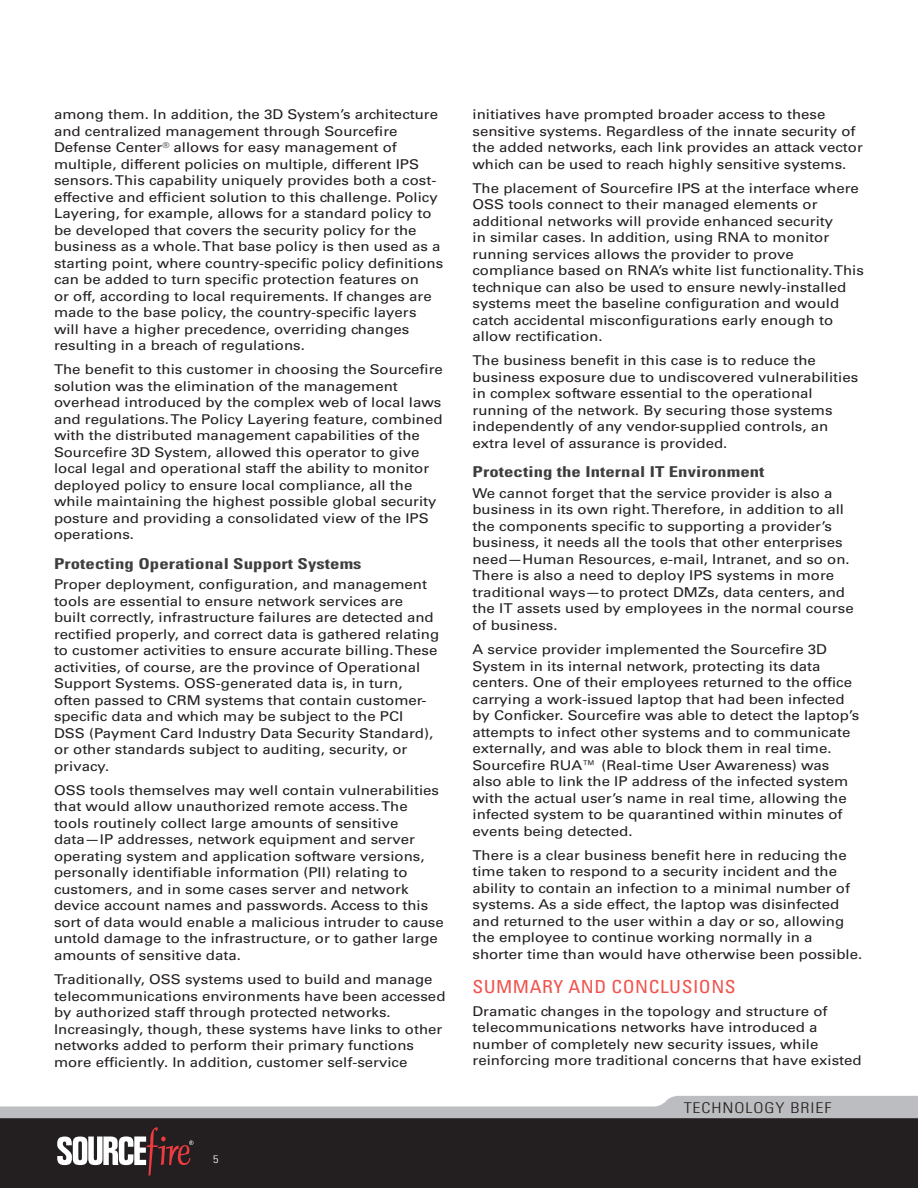
<style>
.page{position:relative;width:918px;height:1188px;background:#fff}
.page>*{position:absolute;margin:0;border:0;box-sizing:border-box;transform-origin:0 0}
.t1{font:condensed 18px "Univers";letter-spacing:.025em;color:#f0544e;scale:1.09 1}
.t2{font:700 condensed 15px "Univers";letter-spacing:.005em;color:#3e3e3f;scale:1.25 1}
.t3{font:300 condensed 14.85px "Univers";letter-spacing:.05em;color:#231f20;scale:1.22 1}
.t4{font:13.5px/16.5px "Univers";color:#231f20;scale:1.11 1}
.t5{font:300 condensed 10.8px "Univers";color:#fff;scale:1.11 1}
</style>
<div class="page">
<div style="left:0;top:1107px;width:918px;height:81px;background:#231f20"></div>
<svg style="left:57px;top:1127px;width:136px;height:49px"></svg>
<svg style="left:0;top:1096px;width:918px;height:22px"></svg>
<p class="t4" style="left:54px;top:106px;width:352px">among them. In addition, the 3D System’s architecture and centralized management through Sourcefire Defense Center<sup>®</sup> allows for easy management of multiple, different policies on multiple, different IPS sensors. This capability uniquely provides both a cost&shy;effective and efficient solution to this challenge. Policy Layering, for example, allows for a standard policy to be developed that covers the security policy for the business as a whole. That base policy is then used as a starting point, where country-specific policy definitions can be added to turn specific protection features on<br>or off, according to local requirements. If changes are made to the base policy, the country-specific layers will have a higher precedence, overriding changes resulting in a breach of regulations.</p>
<p class="t4" style="left:54px;top:361px;width:352px">The benefit to this customer in choosing the Sourcefire solution was the elimination of the management overhead introduced by the complex web of local laws and regulations. The Policy Layering feature, combined with the distributed management capabilities of the Sourcefire 3D System, allowed this operator to give local legal and operational staff the ability to monitor deployed policy to ensure local compliance, all the while maintaining the highest possible global security posture and providing a consolidated view of the IPS operations.</p>
<p class="t2" style="left:54px;top:554px;width:248px">Protecting Operational Support Systems</p>
<p class="t4" style="left:54px;top:576px;width:349px">Proper deployment, configuration, and management tools are essential to ensure network services are<br>built correctly, infrastructure failures are detected and rectified properly, and correct data is gathered relating to customer activities to ensure accurate billing. These activities, of course, are the province of Operational Support Systems. OSS-generated data is, in turn, often passed to CRM systems that contain customer&shy;specific data and which may be subject to the PCI<br>DSS (Payment Card Industry Data Security Standard), or other standards subject to auditing, security, or privacy.</p>
<p class="t4" style="left:54px;top:782px;width:353px">OSS tools themselves may well contain vulnerabilities that would allow unauthorized remote access. The tools routinely collect large amounts of sensitive data—IP addresses, network equipment and server operating system and application software versions, personally identifiable information (PII) relating to customers, and in some cases server and network device account names and passwords. Access to this sort of data would enable a malicious intruder to cause untold damage to the infrastructure, or to gather large amounts of sensitive data.</p>
<p class="t4" style="left:54px;top:971px;width:354px">Traditionally, OSS systems used to build and manage telecommunications environments have been accessed by authorized staff through protected networks.<br>Increasingly, though, these systems have links to other networks added to perform their primary functions more efficiently. In addition, customer self-service</p>
<p class="t5" style="left:213px;top:1153px;width:6px">5</p>
<p class="t4" style="left:472px;top:106px;width:353px">initiatives have prompted broader access to these sensitive systems. Regardless of the innate security of the added networks, each link provides an attack vector which can be used to reach highly sensitive systems.</p>
<p class="t4" style="left:472px;top:180px;width:354px">The placement of Sourcefire IPS at the interface where OSS tools connect to their managed elements or additional networks will provide enhanced security<br>in similar cases. In addition, using RNA to monitor running services allows the provider to prove compliance based on RNA’s white list functionality. This technique can also be used to ensure newly-installed systems meet the baseline configuration and would catch accidental misconfigurations early enough to allow rectification.</p>
<p class="t4" style="left:472px;top:352px;width:349px">The business benefit in this case is to reduce the business exposure due to undiscovered vulnerabilities in complex software essential to the operational running of the network. By securing those systems independently of any vendor-supplied controls, an extra level of assurance is provided.</p>
<p class="t2" style="left:472px;top:463px;width:235px">Protecting the Internal IT Environment</p>
<p class="t4" style="left:472px;top:485px;width:345px">We cannot forget that the service provider is also a business in its own right. Therefore, in addition to all the components specific to supporting a provider’s business, it needs all the tools that other enterprises need—Human Resources, e-mail, Intranet, and so on.<br>There is also a need to deploy IPS systems in more traditional ways—to protect DMZs, data centers, and the IT assets used by employees in the normal course of business.</p>
<p class="t4" style="left:472px;top:641px;width:350px">A service provider implemented the Sourcefire 3D System in its internal network, protecting its data centers. One of their employees returned to the office carrying a work-issued laptop that had been infected by Conficker. Sourcefire was able to detect the laptop’s attempts to infect other systems and to communicate externally, and was able to block them in real time.<br>Sourcefire RUA™ (Real-time User Awareness) was also able to link the IP address of the infected system with the actual user’s name in real time, allowing the infected system to be quarantined within minutes of events being detected.</p>
<p class="t4" style="left:472px;top:847px;width:353px">There is a clear business benefit here in reducing the time taken to respond to a security incident and the ability to contain an infection to a minimal number of systems. As a side effect, the laptop was disinfected and returned to the user within a day or so, allowing the employee to continue working normally in a shorter time than would have otherwise been possible.</p>
<h1 class="t1" style="left:472px;top:975px;width:243px">SUMMARY AND CONCLUSIONS</h1>
<p class="t4" style="left:472px;top:1003px;width:352px">Dramatic changes in the topology and structure of telecommunications networks have introduced a number of completely new security issues, while reinforcing more traditional concerns that have existed</p>
<p class="t3" style="left:684px;top:1099px;width:123px">TECHNOLOGY BRIEF</p>
</div>
